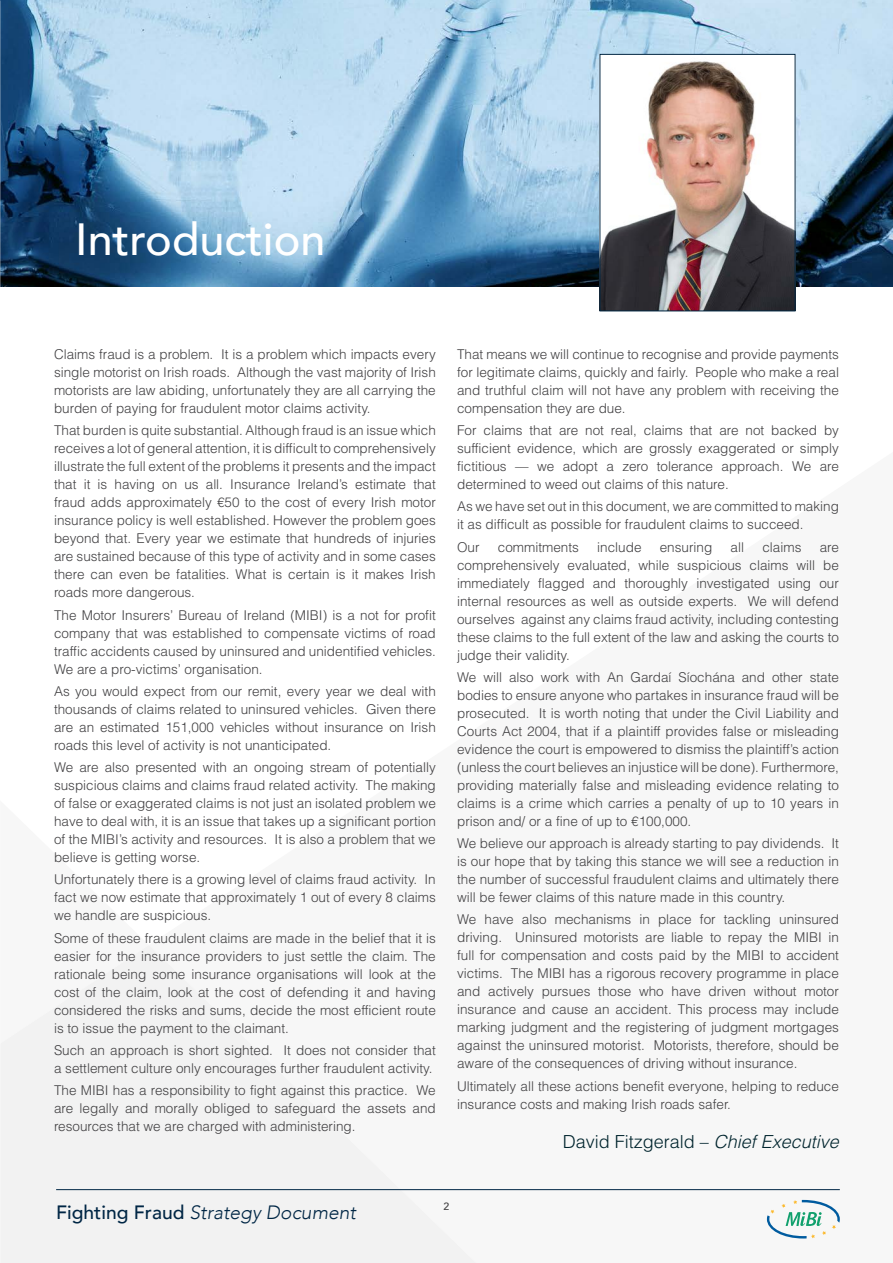
<style>
.page{position:relative;width:893px;height:1263px;background:#fff}
.page>*{position:absolute;margin:0;border:0;box-sizing:border-box;transform-origin:0 0}
.t1{font:500 45px "Avenir";color:#fff}
.t2{font:italic 300 19.2px "Avenir";color:#002645}
.t3{font:300 18px "Helvetica LT Std";color:#00242d}
.t4{font:300 13.5px/18px "Helvetica LT Std";color:#414042;text-align:justify}
.t5{font:500 10.5px "Avenir";color:#414042}
.s1{font-style:italic}
.s2{font-weight:500;font-style:normal}
</style>
<div class="page">
<div style="left:1px;top:945px;width:475px;height:318px;background:#f2f2f2"></div>
<img style="left:0;top:0;width:893px;height:287px">
<img style="left:602px;top:56px;width:191px;height:253px">
<div style="left:600px;top:54px;width:195px;height:257px;border:1px solid #002642"></div>
<svg style="left:767px;top:1200px;width:73px;height:38px"></svg>
<hr style="left:56px;top:1189px;width:784px;height:1px;background:#002645">
<h1 class="t1" style="left:75px;top:210px;width:252px">Introduction</h1>
<p class="t4" style="left:54px;top:345px;width:383px">Claims fraud is a problem. It is a problem which impacts every single motorist on Irish roads. Although the vast majority of Irish motorists are law abiding, unfortunately they are all carrying the burden of paying for fraudulent motor claims activity.</p>
<p class="t4" style="left:54px;top:421px;width:383px">That burden is quite substantial. Although fraud is an issue which receives a lot of general attention, it is difficult to comprehensively illustrate the full extent of the problems it presents and the impact that it is having on us all. Insurance Ireland’s estimate that fraud adds approximately €50 to the cost of every Irish motor insurance policy is well established. However the problem goes beyond that. Every year we estimate that hundreds of injuries are sustained because of this type of activity and in some cases there can even be fatalities. What is certain is it makes Irish roads more dangerous.</p>
<p class="t4" style="left:54px;top:606px;width:383px">The Motor Insurers’ Bureau of Ireland (MIBI) is a not for profit company that was established to compensate victims of road traffic accidents caused by uninsured and unidentified vehicles.<br>We are a pro-victims’ organisation.</p>
<p class="t4" style="left:54px;top:682px;width:383px">As you would expect from our remit, every year we deal with thousands of claims related to uninsured vehicles. Given there are an estimated 151,000 vehicles without insurance on Irish roads this level of activity is not unanticipated.</p>
<p class="t4" style="left:54px;top:758px;width:383px">We are also presented with an ongoing stream of potentially suspicious claims and claims fraud related activity. The making of false or exaggerated claims is not just an isolated problem we have to deal with, it is an issue that takes up a significant portion of the MIBI’s activity and resources. It is also a problem that we believe is getting worse.</p>
<p class="t4" style="left:54px;top:870px;width:383px">Unfortunately there is a growing level of claims fraud activity. In fact we now estimate that approximately 1 out of every 8 claims we handle are suspicious.</p>
<p class="t4" style="left:54px;top:929px;width:383px">Some of these fraudulent claims are made in the belief that it is easier for the insurance providers to just settle the claim. The rationale being some insurance organisations will look at the cost of the claim, look at the cost of defending it and having considered the risks and sums, decide the most efficient route is to issue the payment to the claimant.</p>
<p class="t4" style="left:54px;top:1041px;width:383px">Such an approach is short sighted. It does not consider that a settlement culture only encourages further fraudulent activity.</p>
<p class="t4" style="left:54px;top:1081px;width:383px">The MIBI has a responsibility to fight against this practice. We are legally and morally obliged to safeguard the assets and resources that we are charged with administering.</p>
<p class="t4" style="left:457px;top:345px;width:383px">That means we will continue to recognise and provide payments for legitimate claims, quickly and fairly. People who make a real and truthful claim will not have any problem with receiving the compensation they are due.</p>
<p class="t4" style="left:457px;top:421px;width:383px">For claims that are not real, claims that are not backed by sufficient evidence, which are grossly exaggerated or simply fictitious — we adopt a zero tolerance approach. We are determined to weed out claims of this nature.</p>
<p class="t4" style="left:457px;top:497px;width:383px">As we have set out in this document, we are committed to making it as difficult as possible for fraudulent claims to succeed.</p>
<p class="t4" style="left:457px;top:538px;width:24px">Our</p>
<p class="t4" style="left:498px;top:538px;width:83px">commitments</p>
<p class="t4" style="left:597px;top:538px;width:46px">include</p>
<p class="t4" style="left:660px;top:538px;width:54px">ensuring</p>
<p class="t4" style="left:731px;top:538px;width:15px">all</p>
<p class="t4" style="left:762px;top:538px;width:41px">claims</p>
<p class="t4" style="left:457px;top:538px;width:383px;text-indent:363px">are comprehensively evaluated, while suspicious claims will be immediately flagged and thoroughly investigated using our internal resources as well as outside experts. We will defend ourselves against any claims fraud activity, including contesting these claims to the full extent of the law and asking the courts to judge their validity.</p>
<p class="t4" style="left:457px;top:668px;width:383px">We will also work with An Gardaí Síochána and other state bodies to ensure anyone who partakes in insurance fraud will be prosecuted. It is worth noting that under the Civil Liability and Courts Act 2004, that if a plaintiff provides false or misleading evidence the court is empowered to dismiss the plaintiff’s action (unless the court believes an injustice will be done). Furthermore, providing materially false and misleading evidence relating to claims is a crime which carries a penalty of up to 10 years in prison and/ or a fine of up to €100,000.</p>
<p class="t4" style="left:457px;top:834px;width:383px">We believe our approach is already starting to pay dividends. It is our hope that by taking this stance we will see a reduction in the number of successful fraudulent claims and ultimately there will be fewer claims of this nature made in this country.</p>
<p class="t4" style="left:457px;top:910px;width:383px">We have also mechanisms in place for tackling uninsured driving. Uninsured motorists are liable to repay the MIBI in full for compensation and costs paid by the MIBI to accident victims. The MIBI has a rigorous recovery programme in place and actively pursues those who have driven without motor insurance and cause an accident. This process may include marking judgment and the registering of judgment mortgages against the uninsured motorist. Motorists, therefore, should be aware of the consequences of driving without insurance.</p>
<p class="t4" style="left:457px;top:1077px;width:383px">Ultimately all these actions benefit everyone, helping to reduce insurance costs and making Irish roads safer.</p>
<h3 class="t3" style="left:563px;top:1130px;width:278px">David Fitzgerald – <span class="s1">Chief Executive</span></h3>
<h2 class="t2" style="left:56px;top:1200px;width:301px"><span class="s2">Fighting Fraud</span> Strategy Document</h2>
<p class="t5" style="left:444px;top:1200px;width:7px">2</p>
</div>
